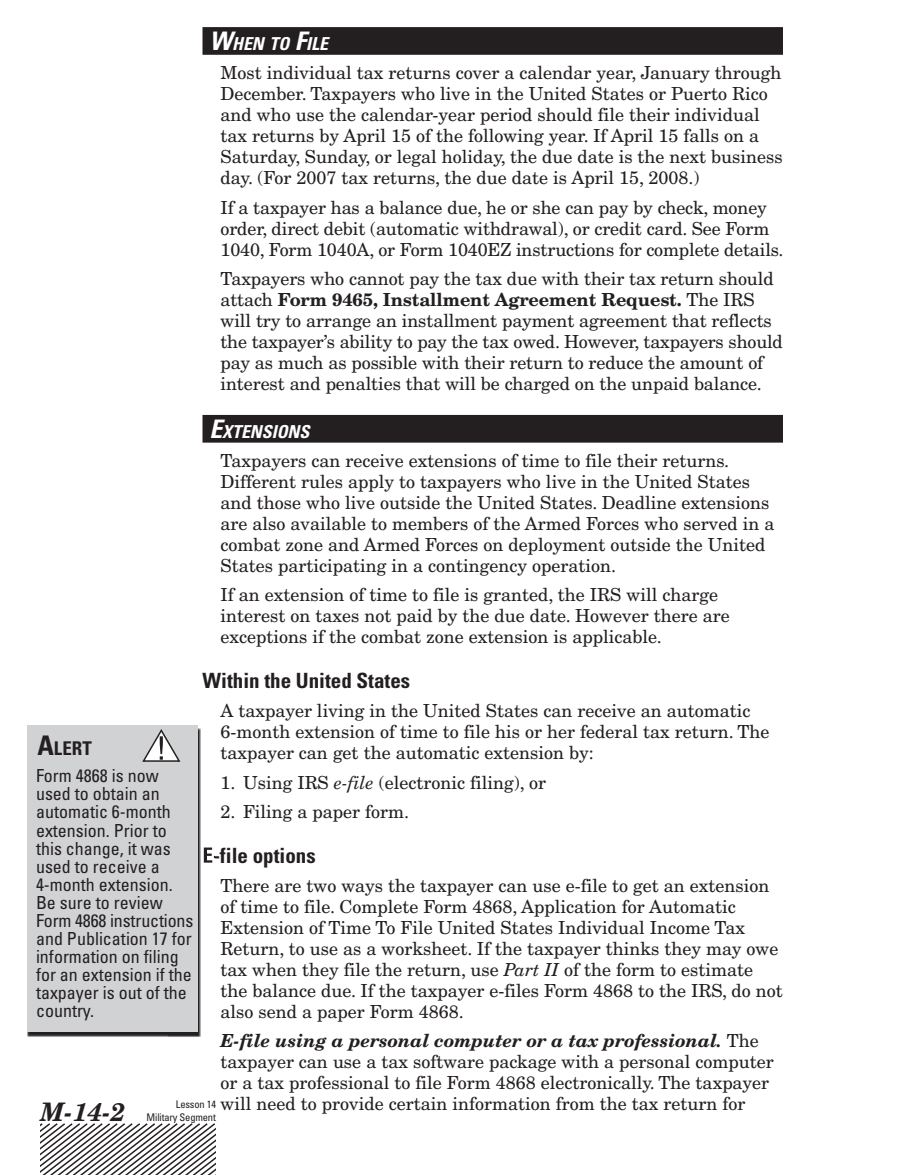
<style>
.page{position:relative;width:918px;height:1175px;background:#fff}
.page>*{position:absolute;margin:0;border:0;box-sizing:border-box;transform-origin:0 0}
.t1{font:italic 700 25.5px "New Century Schlbk";color:#231f20}
.t2{font:700 condensed 21px "Univers";color:#231f20}
.t3{font:700 condensed 18.9px "Univers";color:#231f20}
.t4{font:18px/21px "New Century Schlbk";color:#231f20}
.t5{font:condensed 18px/18px "Univers";color:#231f20}
.t6{font:italic 700 condensed 17.85px "Univers";color:#fff}
.t7{font:condensed 10.5px "Univers";letter-spacing:-.015em;color:#231f20}
.s1{font-size:25.5px}
.s2{font-weight:700}
.s3{font-style:italic}
.s4{font-weight:700;font-style:italic}
.s5{font-size:27px}
</style>
<div class="page">
<div style="left:202px;top:27px;width:581px;height:28px;background:#231f20"></div>
<div style="left:202px;top:415px;width:581px;height:27px;background:#231f20"></div>
<img style="left:27px;top:728px;width:177px;height:309px">
<img style="left:204px;top:847px;width:11px;height:16px">
<div style="left:27px;top:725px;width:171px;height:306px;background:#d1d2d4"></div>
<svg style="left:142px;top:729px;width:39px;height:33px"></svg>
<svg style="left:40px;top:1123px;width:176px;height:51px"></svg>
<p class="t6" style="left:209px;top:37px;width:120px"><span class="s1">W</span>HEN TO <span class="s1">F</span>ILE</p>
<p class="t4" style="left:220px;top:64px;width:564px">Most individual tax returns cover a calendar year, January through December. Taxpayers who live in the United States or Puerto Rico and who use the calendar-year period should file their individual tax returns by April 15 of the following year. If April 15 falls on a Saturday, Sunday, or legal holiday, the due date is the next business day. (For 2007 tax returns, the due date is April 15, 2008.)</p>
<p class="t4" style="left:220px;top:198px;width:565px">If a taxpayer has a balance due, he or she can pay by check, money order, direct debit (automatic withdrawal), or credit card. See Form<br>1040, Form 1040A, or Form 1040EZ instructions for complete details.</p>
<p class="t4" style="left:220px;top:269px;width:564px">Taxpayers who cannot pay the tax due with their tax return should attach <span class="s2">Form 9465, Installment Agreement Request.</span> The IRS will try to arrange an installment payment agreement that reflects the taxpayer’s ability to pay the tax owed. However, taxpayers should pay as much as possible with their return to reduce the amount of interest and penalties that will be charged on the unpaid balance.</p>
<p class="t6" style="left:209px;top:425px;width:102px"><span class="s1">E</span>XTENSIONS</p>
<p class="t4" style="left:220px;top:452px;width:555px">Taxpayers can receive extensions of time to file their returns.<br>Different rules apply to taxpayers who live in the United States and those who live outside the United States. Deadline extensions are also available to members of the Armed Forces who served in a combat zone and Armed Forces on deployment outside the United States participating in a contingency operation.</p>
<p class="t4" style="left:220px;top:586px;width:511px">If an extension of time to file is granted, the IRS will charge interest on taxes not paid by the due date. However there are exceptions if the combat zone extension is applicable.</p>
<p class="t2" style="left:202px;top:673px;width:209px">Within the United States</p>
<p class="t4" style="left:220px;top:702px;width:551px">A taxpayer living in the United States can receive an automatic<br>6-month extension of time to file his or her federal tax return. The taxpayer can get the automatic extension by:</p>
<p class="t4" style="left:220px;top:773px;width:327px">1. Using IRS <span class="s3">e-file</span> (electronic filing), or</p>
<p class="t4" style="left:220px;top:802px;width:190px">2. Filing a paper form.</p>
<p class="t2" style="left:202px;top:847px;width:115px">E-file options</p>
<p class="t4" style="left:220px;top:876px;width:564px">There are two ways the taxpayer can use e-file to get an extension of time to file. Complete Form 4868, Application for Automatic Extension of Time To File United States Individual Income Tax Return, to use as a worksheet. If the taxpayer thinks they may owe tax when they file the return, use <span class="s3">Part II</span> of the form to estimate the balance due. If the taxpayer e-files Form 4868 to the IRS, do not also send a paper Form 4868.</p>
<p class="t4" style="left:220px;top:1031px;width:555px"><span class="s4">E-file using a personal computer or a tax professional.</span> The taxpayer can use a tax software package with a personal computer or a tax professional to file Form 4868 electronically. The taxpayer will need to provide certain information from the tax return for</p>
<p class="t3" style="left:38px;top:742px;width:56px"><span class="s5">A</span>LERT</p>
<p class="t5" style="left:36px;top:768px;width:159px">Form 4868 is now used to obtain an automatic 6-month extension. Prior to this change, it was used to receive a<br>4-month extension.<br>Be sure to review<br>Form 4868 instructions and Publication 17 for information on filing for an extension if the taxpayer is out of the country.</p>
<p class="t7" style="left:176px;top:1100px;width:42px">Lesson 14</p>
<h1 class="t1" style="left:40px;top:1102px;width:86px">M-14-2</h1>
<p class="t7" style="left:147px;top:1113px;width:71px">Military Segment</p>
</div>
